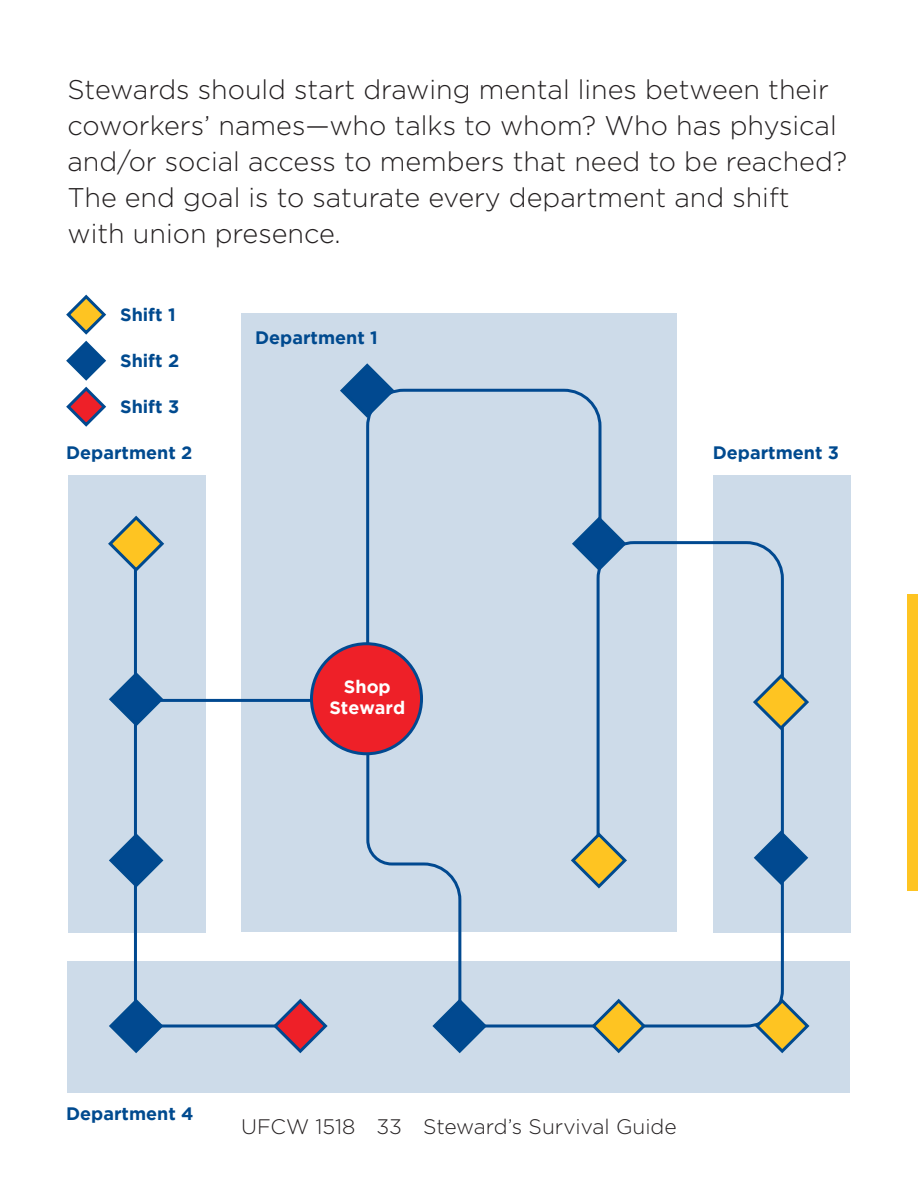
<style>
.page{position:relative;width:918px;height:1188px;background:#fff}
.page>*{position:absolute;margin:0;border:0;box-sizing:border-box;transform-origin:0 0}
.Body_Copy{font:300 27px/36px "Gotham";color:#231f20}
.t1{font:300 21px "Gotham";color:#231f20}
.t2{font:700 18px "Gotham";color:#004a8f}
.t3{font:700 18px "Gotham";color:#fff}
</style>
<div class="page">
<div style="left:907px;top:594px;width:11px;height:297px;background:#fec422"></div>
<div style="left:68px;top:475px;width:138px;height:457px;background:#cddbe9"></div>
<div style="left:713px;top:475px;width:137px;height:457px;background:#cddbe9"></div>
<div style="left:242px;top:314px;width:435px;height:618px;background:#cddbe9"></div>
<div style="left:68px;top:962px;width:782px;height:132px;background:#cddbe9"></div>
<svg style="left:603px;top:520px;width:20px;height:20px"></svg>
<svg style="left:343px;top:363px;width:48px;height:24px"></svg>
<svg style="left:109px;top:695px;width:23px;height:28px"></svg>
<svg style="left:785px;top:834px;width:24px;height:47px"></svg>
<svg style="left:109px;top:837px;width:23px;height:47px"></svg>
<svg style="left:109px;top:1003px;width:52px;height:51px"></svg>
<svg style="left:113px;top:387px;width:490px;height:316px"></svg>
<svg style="left:132px;top:538px;width:168px;height:491px"></svg>
<svg style="left:456px;top:540px;width:329px;height:488px"></svg>
<svg style="left:108px;top:514px;width:58px;height:60px"></svg>
<svg style="left:751px;top:672px;width:58px;height:60px"></svg>
<svg style="left:569px;top:830px;width:60px;height:61px"></svg>
<svg style="left:271px;top:997px;width:57px;height:57px"></svg>
<svg style="left:589px;top:997px;width:59px;height:57px"></svg>
<svg style="left:753px;top:997px;width:57px;height:57px"></svg>
<svg style="left:365px;top:699px;width:124px;height:355px"></svg>
<div style="left:312px;top:644px;width:110px;height:110px;background:#ee2028;border-radius:50%"></div>
<div style="left:310px;top:642px;width:113px;height:113px;border:3px solid #014990;border-radius:50%"></div>
<svg style="left:66px;top:294px;width:40px;height:133px"></svg>
<p class="Body_Copy" style="left:68px;top:72px;width:781px">Stewards should start drawing mental lines between their coworkers’ names—who talks to whom? Who has physical and/or social access to members that need to be reached?<br>The end goal is to saturate every department and shift with union presence.</p>
<p class="t2" style="left:120px;top:304px;width:57px">Shift 1</p>
<p class="t2" style="left:120px;top:350px;width:61px">Shift 2</p>
<p class="t2" style="left:120px;top:396px;width:61px">Shift 3</p>
<p class="t2" style="left:255px;top:327px;width:124px">Department 1</p>
<p class="t2" style="left:66px;top:442px;width:128px">Department 2</p>
<p class="t2" style="left:713px;top:442px;width:128px">Department 3</p>
<p class="t3" style="left:344px;top:676px;width:48px">Shop</p>
<p class="t3" style="left:329px;top:697px;width:77px">Steward</p>
<p class="t2" style="left:66px;top:1103px;width:129px">Department 4</p>
<p class="t1" style="left:241px;top:1115px;width:437px">UFCW 1518 33 Steward’s Survival Guide</p>
</div>
